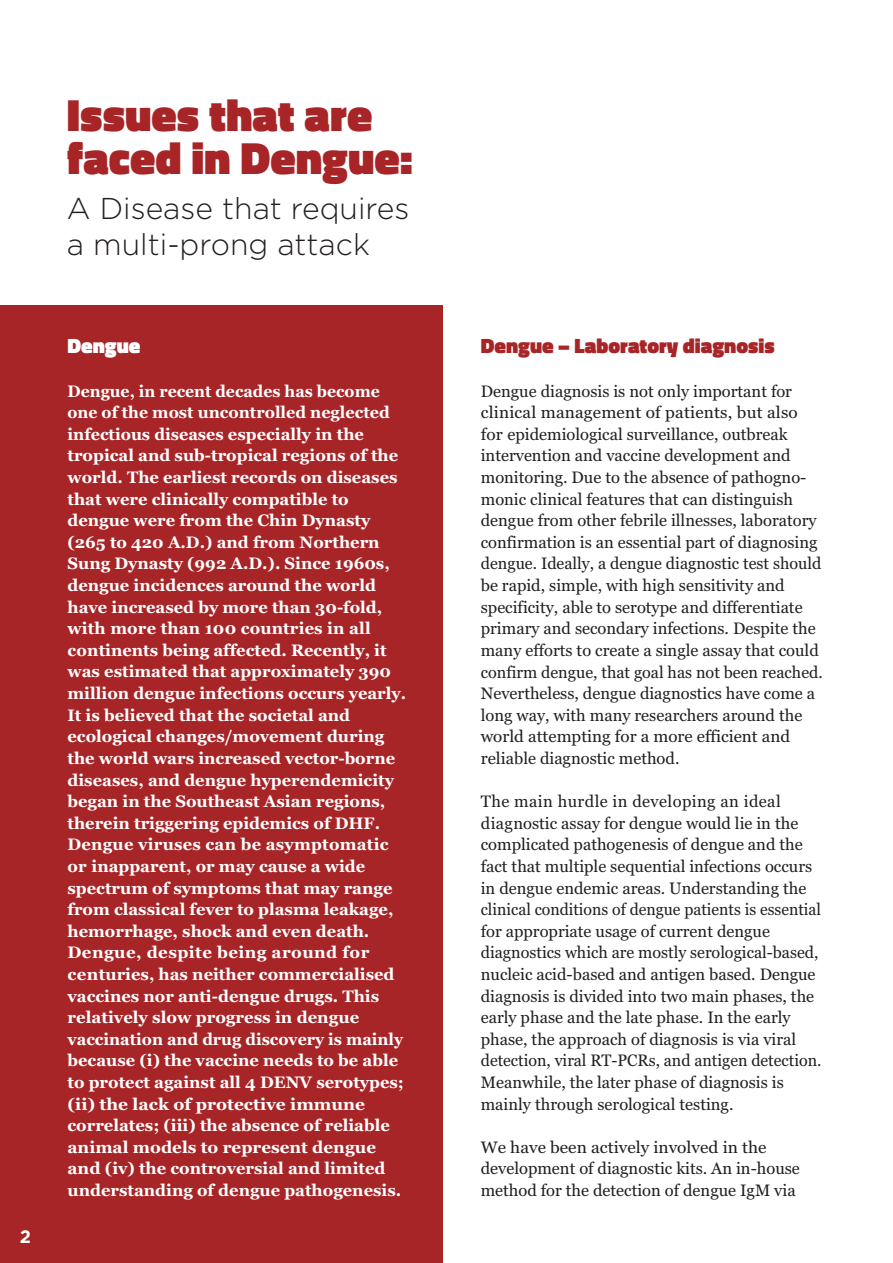
<style>
.page{position:relative;width:893px;height:1263px;background:#fff}
.page>*{position:absolute;margin:0;border:0;box-sizing:border-box;transform-origin:0 0}
.t1{font:900 45.75px/43.2px "Titillium";color:#a72427}
.t2{font:300 30.15px/36.2px "Gotham";color:#231f20}
.t3{font:900 21px "Titillium";color:#a72427}
.t4{font:900 21px "Titillium";color:#fff}
.t5{font:700 18px "Gotham";color:#fff}
.t6{font:16.5px/21.6px "Georgia";color:#231f20}
.t7{font:700 16.5px/21.6px "Georgia";color:#fff;scale:.96 1}
.t8{font:16.5px/21.6px "Georgia";color:#231f20;scale:1.05 1}
</style>
<div class="page">
<div style="left:0;top:305px;width:443px;height:958px;background:#a72427"></div>
<p class="t5" style="left:20px;top:1230px;width:13px">2</p>
<h1 class="t1" style="left:67px;top:98px;width:347px">Issues that are faced in Dengue:</h1>
<h2 class="t2" style="left:67px;top:192px;width:344px">A Disease that requires a multi-prong attack</h2>
<p class="t4" style="left:68px;top:339px;width:74px">Dengue</p>
<p class="t7" style="left:68px;top:380px;width:354px">Dengue, in recent decades has become one of the most uncontrolled neglected infectious diseases especially in the tropical and sub-tropical regions of the world. The earliest records on diseases that were clinically compatible to dengue were from the Chin Dynasty (265 to 420 A.D.) and from Northern Sung Dynasty (992 A.D.). Since 1960s, dengue incidences around the world have increased by more than 30-fold, with more than 100 countries in all continents being affected. Recently, it was estimated that approximately 390 million dengue infections occurs yearly.<br>It is believed that the societal and ecological changes/movement during the world wars increased vector-borne diseases, and dengue hyperendemicity began in the Southeast Asian regions, therein triggering epidemics of DHF.<br>Dengue viruses can be asymptomatic or inapparent, or may cause a wide spectrum of symptoms that may range from classical fever to plasma leakage, hemorrhage, shock and even death.<br>Dengue, despite being around for centuries, has neither commercialised vaccines nor anti-dengue drugs. This relatively slow progress in dengue vaccination and drug discovery is mainly because (i) the vaccine needs to be able to protect against all 4 DENV serotypes; (ii) the lack of protective immune correlates; (iii) the absence of reliable animal models to represent dengue and (iv) the controversial and limited understanding of dengue pathogenesis.</p>
<p class="t3" style="left:481px;top:339px;width:295px">Dengue – Laboratory diagnosis</p>
<p class="t6" style="left:481px;top:380px;width:343px">Dengue diagnosis is not only important for clinical management of patients, but also for epidemiological surveillance, outbreak intervention and vaccine development and monitoring. Due to the absence of pathogno&shy;monic clinical features that can distinguish dengue from other febrile illnesses, laboratory confirmation is an essential part of diagnosing dengue. Ideally, a dengue diagnostic test should be rapid, simple, with high sensitivity and specificity, able to serotype and differentiate primary and secondary infections. Despite the many efforts to create a single assay that could confirm dengue, that goal has not been reached.<br>Nevertheless, dengue diagnostics have come a long way, with many researchers around the world attempting for a more efficient and reliable diagnostic method.</p>
<p class="t6" style="left:481px;top:791px;width:342px">The main hurdle in developing an ideal diagnostic assay for dengue would lie in the complicated pathogenesis of dengue and the fact that multiple sequential infections occurs in dengue endemic areas. Understanding the clinical conditions of dengue patients is essential for appropriate usage of current dengue diagnostics which are mostly serological-based, nucleic acid-based and antigen based. Dengue diagnosis is divided into two main phases, the early phase and the late phase. In the early phase, the approach of diagnosis is via viral detection, viral RT-PCRs, and antigen detection.<br>Meanwhile, the later phase of diagnosis is mainly through serological testing.</p>
<p class="t8" style="left:481px;top:1136px;width:305px">We have been actively involved in the development of diagnostic kits. An in-house method for the detection of dengue IgM via</p>
</div>
